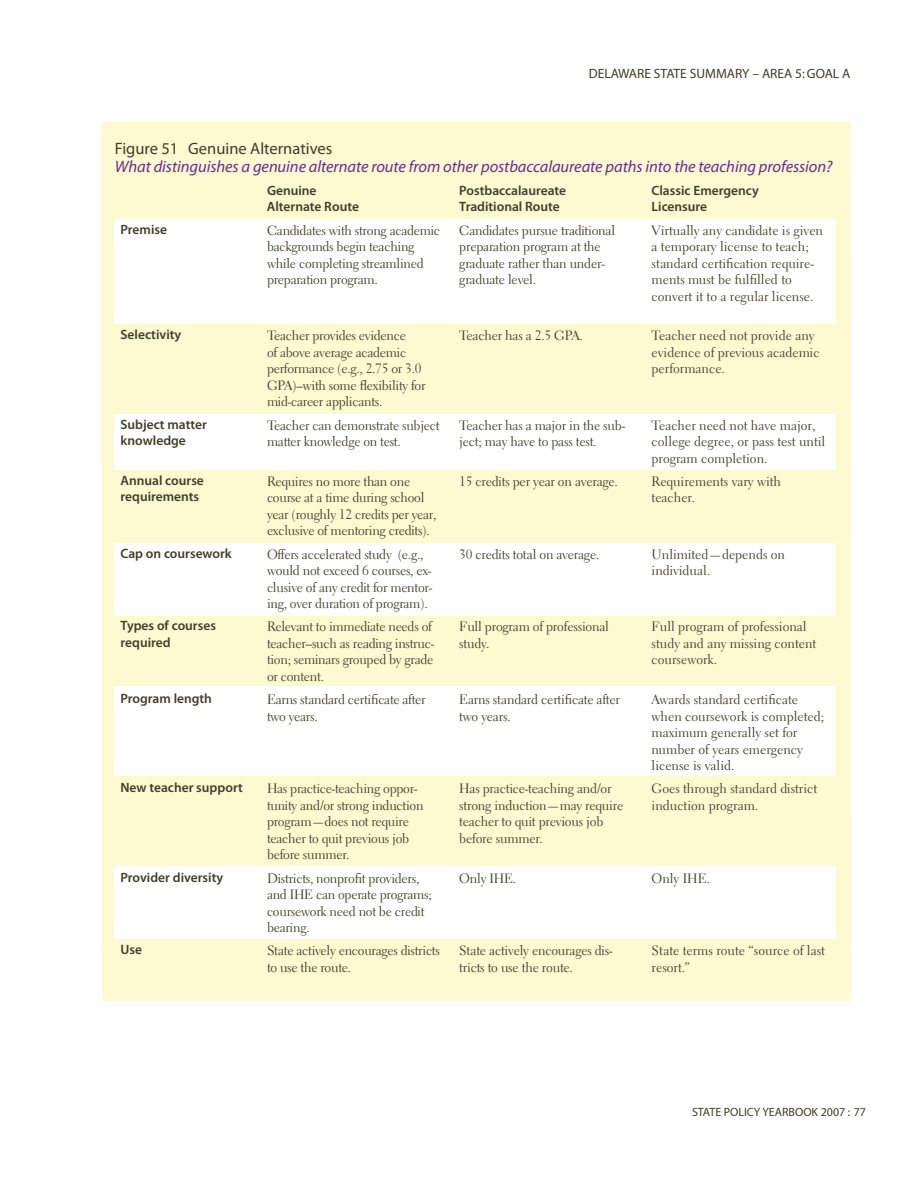
<style>
.page{position:relative;width:918px;height:1188px;background:#fff}
.page>*{position:absolute;margin:0;border:0;box-sizing:border-box;transform-origin:0 0}
.t1{font:italic 16.5px "Myriad Pro";letter-spacing:-.005em;color:#6a2c91}
.t2{font:16.5px "Myriad Pro";color:#3f3e29}
.t3{font:13.5px/16.5px "Electra LH";letter-spacing:-.015em;color:#3f3e29}
.t4{font:600 13.5px/16.5px "Myriad Pro";color:#3f3e29}
.t5{font:13.5px "Myriad";color:#3f3e29}
.t6{font:12px "Myriad";color:#3f3e29}
</style>
<div class="page">
<div style="left:101px;top:122px;width:751px;height:879px;background:#fdf9d1"></div>
<svg style="left:115px;top:543px;width:721px;height:73px"></svg>
<svg style="left:115px;top:866px;width:721px;height:73px"></svg>
<svg style="left:115px;top:687px;width:721px;height:89px"></svg>
<svg style="left:115px;top:219px;width:721px;height:104px"></svg>
<svg style="left:115px;top:414px;width:721px;height:56px"></svg>
<p class="t5" style="left:589px;top:66px;width:182px">DELAWARE STATE SUMMARY – AREA</p>
<p class="t5" style="left:795px;top:66px;width:57px">5: GOAL A</p>
<p class="t2" style="left:115px;top:138px;width:219px">Figure 51 Genuine Alternatives</p>
<p class="t1" style="left:115px;top:156px;width:719px">What distinguishes a genuine alternate route from other postbaccalaureate paths into the teaching profession?</p>
<p class="t4" style="left:267px;top:182px;width:93px">Genuine<br>Alternate Route</p>
<p class="t3" style="left:267px;top:222px;width:175px">Candidates with strong academic backgrounds begin teaching while completing streamlined preparation program.</p>
<p class="t4" style="left:459px;top:182px;width:108px">Postbaccalaureate<br>Traditional Route</p>
<p class="t3" style="left:459px;top:222px;width:157px">Candidates pursue traditional preparation program at the graduate rather than under&shy;graduate level.</p>
<p class="t4" style="left:652px;top:182px;width:109px">Classic Emergency<br>Licensure</p>
<p class="t3" style="left:652px;top:222px;width:173px">Virtually any candidate is given a temporary license to teach; standard certification require&shy;ments must be fulfilled to convert it to a regular license.</p>
<p class="t3" style="left:652px;top:328px;width:170px">Teacher need not provide any evidence of previous academic performance.</p>
<p class="t4" style="left:121px;top:221px;width:48px">Premise</p>
<p class="t4" style="left:121px;top:326px;width:62px">Selectivity</p>
<p class="t3" style="left:267px;top:328px;width:160px">Teacher provides evidence<br>of above average academic performance (e.g., 2.75 or 3.0<br>GPA)--with some flexibility for mid-career applicants.</p>
<p class="t3" style="left:267px;top:417px;width:174px">Teacher can demonstrate subject matter knowledge on test.</p>
<p class="t3" style="left:267px;top:473px;width:171px">Requires no more than one course at a time during school year (roughly 12 credits per year, exclusive of mentoring credits).</p>
<p class="t3" style="left:267px;top:546px;width:167px">Offers accelerated study (e.g., would not exceed 6 courses, ex&shy;clusive of any credit for mentor&shy;ing, over duration of program).</p>
<p class="t3" style="left:267px;top:619px;width:169px">Relevant to immediate needs of teacher--such as reading instruc&shy;tion; seminars grouped by grade or content.</p>
<p class="t3" style="left:267px;top:691px;width:160px">Earns standard certificate after two years.</p>
<p class="t3" style="left:459px;top:328px;width:125px">Teacher has a 2.5 GPA.</p>
<p class="t4" style="left:121px;top:416px;width:88px">Subject matter knowledge</p>
<p class="t4" style="left:121px;top:472px;width:85px">Annual course requirements</p>
<p class="t3" style="left:459px;top:417px;width:167px">Teacher has a major in the sub&shy;ject; may have to pass test.</p>
<p class="t3" style="left:459px;top:473px;width:160px">15 credits per year on average.</p>
<p class="t3" style="left:652px;top:417px;width:175px">Teacher need not have major, college degree, or pass test until program completion.</p>
<p class="t3" style="left:652px;top:473px;width:131px">Requirements vary with teacher.</p>
<p class="t4" style="left:121px;top:545px;width:113px">Cap on coursework</p>
<p class="t3" style="left:459px;top:546px;width:142px">30 credits total on average.</p>
<p class="t3" style="left:652px;top:546px;width:135px">Unlimited—depends on individual.</p>
<p class="t4" style="left:121px;top:617px;width:97px">Types of courses required</p>
<p class="t3" style="left:459px;top:619px;width:151px">Full program of professional study.</p>
<p class="t3" style="left:652px;top:619px;width:166px">Full program of professional study and any missing content coursework.</p>
<p class="t3" style="left:652px;top:691px;width:174px">Awards standard certificate when coursework is completed; maximum generally set for number of years emergency license is valid.</p>
<p class="t3" style="left:652px;top:781px;width:167px">Goes through standard district induction program.</p>
<p class="t4" style="left:121px;top:690px;width:93px">Program length</p>
<p class="t3" style="left:459px;top:691px;width:162px">Earns standard certificate after two years.</p>
<p class="t4" style="left:121px;top:779px;width:124px">New teacher support</p>
<p class="t3" style="left:267px;top:781px;width:158px">Has practice-teaching oppor&shy;tunity and/or strong induction program—does not require teacher to quit previous job before summer.</p>
<p class="t3" style="left:267px;top:870px;width:166px">Districts, nonprofit providers, and IHE can operate programs; coursework need not be credit bearing.</p>
<p class="t3" style="left:267px;top:943px;width:174px">State actively encourages districts to use the route.</p>
<p class="t3" style="left:459px;top:781px;width:166px">Has practice-teaching and/or strong induction—may require teacher to quit previous job before summer.</p>
<p class="t3" style="left:459px;top:870px;width:58px">Only IHE.</p>
<p class="t4" style="left:121px;top:868px;width:104px">Provider diversity</p>
<p class="t3" style="left:652px;top:870px;width:60px">Only IHE.</p>
<p class="t4" style="left:121px;top:941px;width:23px">Use</p>
<p class="t3" style="left:459px;top:943px;width:155px">State actively encourages dis&shy;tricts to use the route.</p>
<p class="t3" style="left:652px;top:943px;width:175px">State terms route “source of last resort.”</p>
<p class="t6" style="left:692px;top:1106px;width:176px">STATE POLICY YEARBOOK 2007 : 77</p>
</div>
